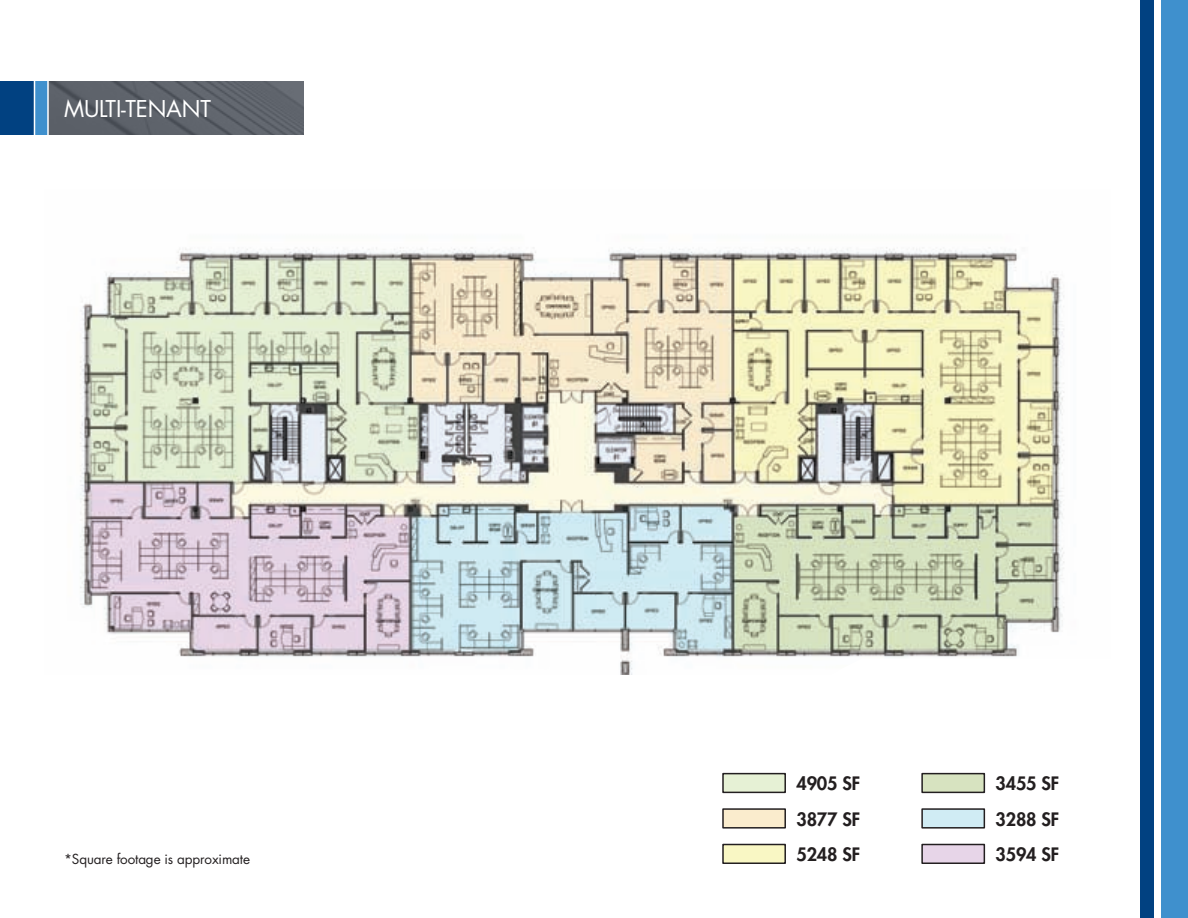
<style>
.page{position:relative;width:1188px;height:918px;background:#fff}
.page>*{position:absolute;margin:0;border:0;box-sizing:border-box;transform-origin:0 0}
.t1{font:22.5px "Futura Std";letter-spacing:-.01em;color:#fff}
.t2{font:800 18px "Futura Std";letter-spacing:-.01em;color:#231f20}
.t3{font:13.5px "Futura Std";letter-spacing:-.01em;color:#231f20}
</style>
<div class="page">
<img style="left:49px;top:81px;width:255px;height:54px">
<div style="left:0;top:81px;width:34px;height:54px;background:#014181"></div>
<div style="left:34px;top:81px;width:14px;height:54px;background:#3f90cd"></div>
<div style="left:1161px;top:0;width:27px;height:918px;background:#3f90cd"></div>
<div style="left:1141px;top:0;width:13px;height:918px;background:#014181"></div>
<img style="left:80px;top:247px;width:984px;height:428px">
<div style="left:723px;top:774px;width:62px;height:18px;background:#e6f1d5"></div>
<div style="left:722px;top:773px;width:64px;height:20px;border:2px solid #231f20"></div>
<div style="left:922px;top:774px;width:62px;height:18px;background:#d7e3c0"></div>
<div style="left:921px;top:773px;width:64px;height:20px;border:2px solid #231f20"></div>
<div style="left:723px;top:809px;width:62px;height:19px;background:#faeccd"></div>
<div style="left:722px;top:808px;width:64px;height:21px;border:2px solid #231f20"></div>
<div style="left:922px;top:809px;width:62px;height:19px;background:#d0ecf4"></div>
<div style="left:921px;top:808px;width:64px;height:21px;border:2px solid #231f20"></div>
<div style="left:723px;top:844px;width:62px;height:19px;background:#f9f7c4"></div>
<div style="left:722px;top:844px;width:64px;height:20px;border:2px solid #231f20"></div>
<div style="left:922px;top:844px;width:62px;height:19px;background:#e7d5e8"></div>
<div style="left:921px;top:844px;width:64px;height:20px;border:2px solid #231f20"></div>
<hr style="left:47px;top:81px;width:2px;height:54px;background:#fff">
<hr style="left:34px;top:81px;width:1px;height:54px;background:#fff">
<p class="t1" style="left:64px;top:95px;width:148px">MULTI-TENANT</p>
<p class="t3" style="left:64px;top:850px;width:187px">*Square footage is approximate</p>
<p class="t2" style="left:796px;top:772px;width:65px">4905 SF</p>
<p class="t2" style="left:996px;top:772px;width:65px">3455 SF</p>
<p class="t2" style="left:796px;top:808px;width:65px">3877 SF</p>
<p class="t2" style="left:996px;top:808px;width:65px">3288 SF</p>
<p class="t2" style="left:796px;top:843px;width:65px">5248 SF</p>
<p class="t2" style="left:996px;top:843px;width:65px">3594 SF</p>
</div>
